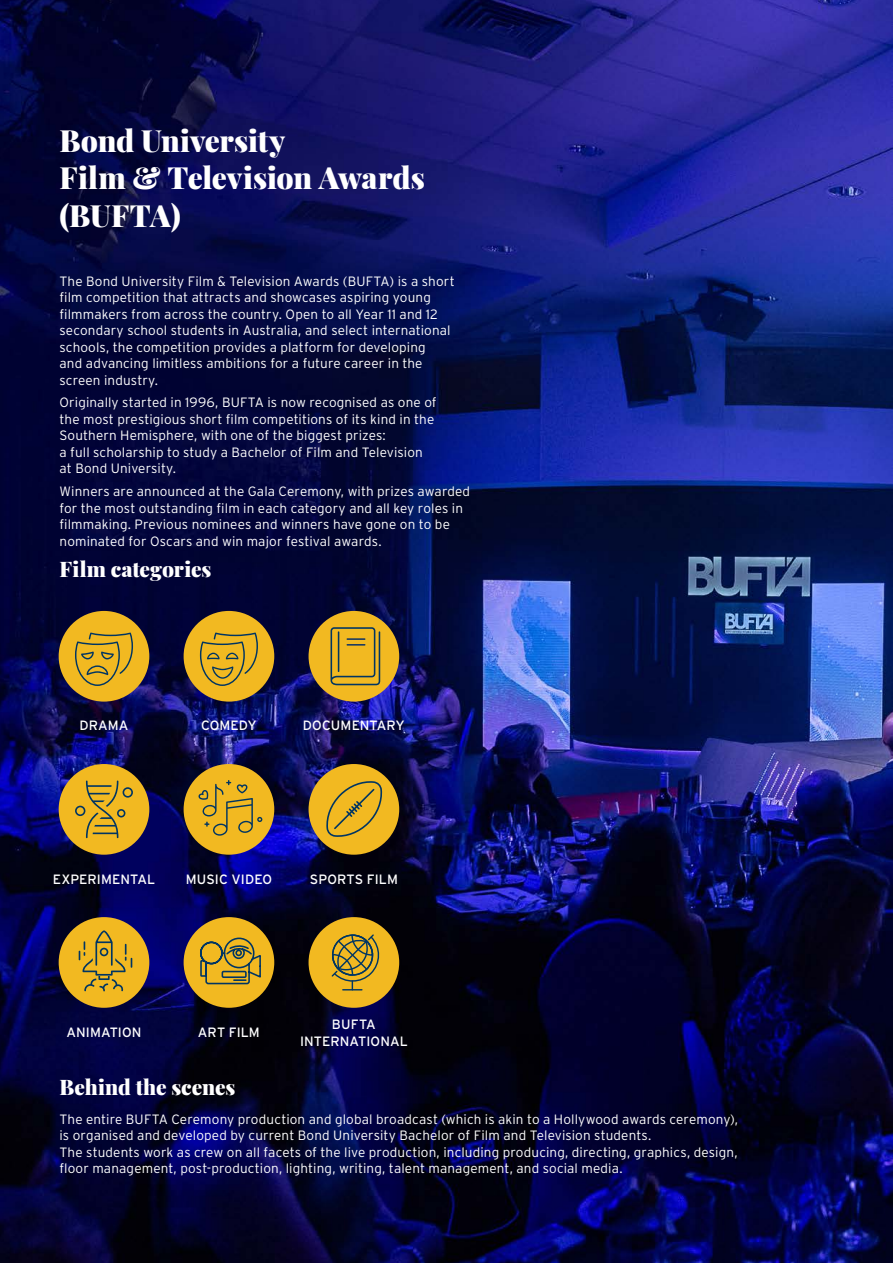
<style>
.page{position:relative;width:893px;height:1263px;background:#fff}
.page>*{position:absolute;margin:0;border:0;box-sizing:border-box;transform-origin:0 0}
.t1{font:900 30px/37.5px "Playfair Display";letter-spacing:-.005em;color:#fff}
.t2{font:900 21px "Playfair Display";color:#fff}
.t3{font:300 13.5px/16.5px "Interstate";letter-spacing:.01em;color:#fff}
.t4{font:13.5px/16.5px "Interstate";letter-spacing:.005em;color:#fff;text-align:center}
</style>
<div class="page">
<img style="left:0;top:0;width:893px;height:1263px">
<div style="left:59px;top:611px;width:90px;height:91px;background:#f2b921;border-radius:50%"></div>
<svg style="left:75px;top:633px;width:58px;height:53px"></svg>
<div style="left:184px;top:611px;width:90px;height:91px;background:#f2b921;border-radius:50%"></div>
<svg style="left:200px;top:633px;width:58px;height:53px"></svg>
<div style="left:309px;top:611px;width:90px;height:91px;background:#f2b921;border-radius:50%"></div>
<svg style="left:331px;top:627px;width:49px;height:58px"></svg>
<div style="left:59px;top:764px;width:90px;height:91px;background:#f2b921;border-radius:50%"></div>
<svg style="left:75px;top:780px;width:58px;height:58px"></svg>
<div style="left:184px;top:764px;width:90px;height:91px;background:#f2b921;border-radius:50%"></div>
<svg style="left:199px;top:780px;width:63px;height:56px"></svg>
<div style="left:309px;top:764px;width:90px;height:91px;background:#f2b921;border-radius:50%"></div>
<svg style="left:326px;top:781px;width:56px;height:56px"></svg>
<div style="left:59px;top:917px;width:90px;height:91px;background:#f2b921;border-radius:50%"></div>
<svg style="left:79px;top:930px;width:53px;height:61px"></svg>
<div style="left:184px;top:917px;width:90px;height:91px;background:#f2b921;border-radius:50%"></div>
<svg style="left:200px;top:937px;width:61px;height:47px"></svg>
<div style="left:309px;top:917px;width:90px;height:91px;background:#f2b921;border-radius:50%"></div>
<svg style="left:332px;top:934px;width:47px;height:56px"></svg>
<h1 class="t1" style="left:60px;top:119px;width:367px">Bond University<br>Film &amp; Television Awards (BUFTA)</h1>
<p class="t3" style="left:60px;top:272px;width:397px">The Bond University Film &amp; Television Awards (BUFTA) is a short film competition that attracts and showcases aspiring young filmmakers from across the country. Open to all Year 11 and 12 secondary school students in Australia, and select international schools, the competition provides a platform for developing<br>and advancing limitless ambitions for a future career in the screen industry.</p>
<p class="t3" style="left:60px;top:394px;width:379px">Originally started in 1996, BUFTA is now recognised as one of the most prestigious short film competitions of its kind in the Southern Hemisphere, with one of the biggest prizes:<br>a full scholarship to study a Bachelor of Film and Television at Bond University.</p>
<p class="t3" style="left:60px;top:483px;width:412px">Winners are announced at the Gala Ceremony, with prizes awarded for the most outstanding film in each category and all key roles in filmmaking. Previous nominees and winners have gone on to be nominated for Oscars and win major festival awards.</p>
<h2 class="t2" style="left:60px;top:552px;width:153px">Film categories</h2>
<p class="t4" style="left:79px;top:717px;width:51px">DRAMA</p>
<p class="t4" style="left:201px;top:717px;width:57px">COMEDY</p>
<p class="t4" style="left:303px;top:717px;width:103px">DOCUMENTARY</p>
<p class="t4" style="left:53px;top:870px;width:104px">EXPERIMENTAL</p>
<p class="t4" style="left:186px;top:870px;width:88px">MUSIC VIDEO</p>
<p class="t4" style="left:310px;top:870px;width:90px">SPORTS FILM</p>
<p class="t4" style="left:67px;top:1023px;width:76px">ANIMATION</p>
<p class="t4" style="left:198px;top:1023px;width:63px">ART FILM</p>
<p class="t4" style="left:300px;top:1016px;width:109px">BUFTA<br>INTERNATIONAL</p>
<h2 class="t2" style="left:60px;top:1070px;width:177px">Behind the scenes</h2>
<p class="t3" style="left:60px;top:1111px;width:680px">The entire BUFTA Ceremony production and global broadcast (which is akin to a Hollywood awards ceremony), is organised and developed by current Bond University Bachelor of Film and Television students.<br>The students work as crew on all facets of the live production, including producing, directing, graphics, design, floor management, post-production, lighting, writing, talent management, and social media.</p>
</div>
